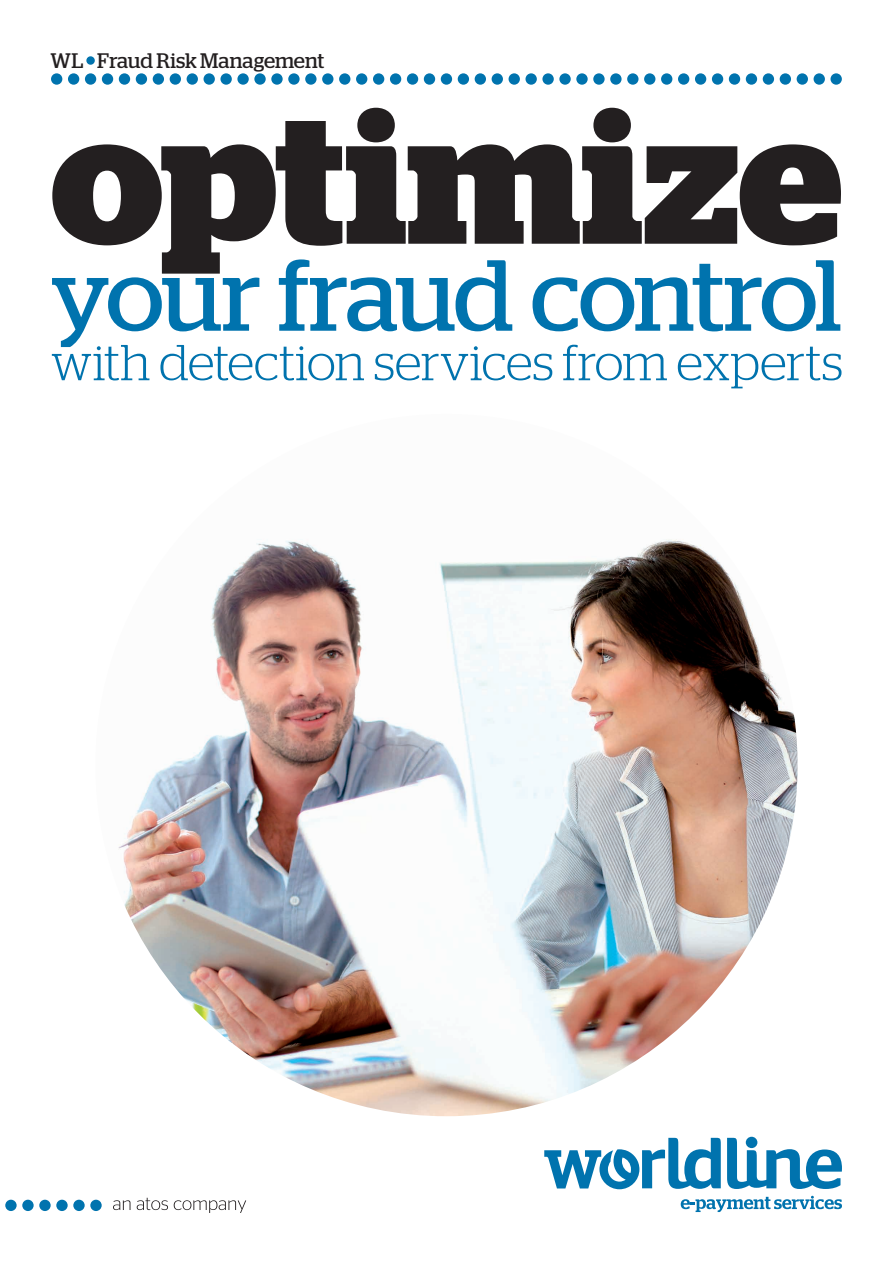
<style>
.page{position:relative;width:893px;height:1263px;background:#fff}
.page>*{position:absolute;margin:0;border:0;box-sizing:border-box;transform-origin:0 0}
.t1{font:700 184.5px "Stag";color:#231f20}
.t2{font:100.65px "Stag";letter-spacing:-.03em;color:#0073ae}
.t3{font:300 50.4px "Stag";letter-spacing:-.01em;color:#0073ae}
.t4{font:21px "Stag";color:#231f20}
</style>
<div class="page">
<img style="left:95px;top:414px;width:703px;height:702px;border-radius:351px">
<svg style="left:727px;top:1138px;width:115px;height:51px"></svg>
<svg style="left:544px;top:1138px;width:177px;height:51px"></svg>
<svg style="left:681px;top:1196px;width:161px;height:16px"></svg>
<div style="left:90px;top:1200px;width:12px;height:11px;background:#0073ae;border-radius:50%"></div>
<div style="left:73px;top:1200px;width:12px;height:11px;background:#0073ae;border-radius:50%"></div>
<div style="left:56px;top:1200px;width:12px;height:11px;background:#0073ae;border-radius:50%"></div>
<div style="left:39px;top:1200px;width:12px;height:11px;background:#0073ae;border-radius:50%"></div>
<div style="left:22px;top:1200px;width:12px;height:11px;background:#0073ae;border-radius:50%"></div>
<div style="left:5px;top:1200px;width:12px;height:11px;background:#0073ae;border-radius:50%"></div>
<svg style="left:113px;top:1200px;width:17px;height:10px"></svg>
<svg style="left:137px;top:1198px;width:31px;height:12px"></svg>
<svg style="left:174px;top:1200px;width:72px;height:13px"></svg>
<div style="left:51px;top:73px;width:11px;height:12px;background:#0073ae;border-radius:50%"></div>
<div style="left:68px;top:73px;width:11px;height:12px;background:#0073ae;border-radius:50%"></div>
<div style="left:85px;top:73px;width:11px;height:12px;background:#0073ae;border-radius:50%"></div>
<div style="left:102px;top:73px;width:11px;height:12px;background:#0073ae;border-radius:50%"></div>
<div style="left:119px;top:73px;width:11px;height:12px;background:#0073ae;border-radius:50%"></div>
<div style="left:136px;top:73px;width:11px;height:12px;background:#0073ae;border-radius:50%"></div>
<div style="left:153px;top:73px;width:11px;height:12px;background:#0073ae;border-radius:50%"></div>
<div style="left:170px;top:73px;width:11px;height:12px;background:#0073ae;border-radius:50%"></div>
<div style="left:187px;top:73px;width:11px;height:12px;background:#0073ae;border-radius:50%"></div>
<div style="left:204px;top:73px;width:11px;height:12px;background:#0073ae;border-radius:50%"></div>
<div style="left:220px;top:73px;width:12px;height:12px;background:#0073ae;border-radius:50%"></div>
<div style="left:237px;top:73px;width:12px;height:12px;background:#0073ae;border-radius:50%"></div>
<div style="left:254px;top:73px;width:12px;height:12px;background:#0073ae;border-radius:50%"></div>
<div style="left:271px;top:73px;width:12px;height:12px;background:#0073ae;border-radius:50%"></div>
<div style="left:288px;top:73px;width:12px;height:12px;background:#0073ae;border-radius:50%"></div>
<div style="left:305px;top:73px;width:12px;height:12px;background:#0073ae;border-radius:50%"></div>
<div style="left:322px;top:73px;width:11px;height:12px;background:#0073ae;border-radius:50%"></div>
<div style="left:339px;top:73px;width:11px;height:12px;background:#0073ae;border-radius:50%"></div>
<div style="left:356px;top:73px;width:11px;height:12px;background:#0073ae;border-radius:50%"></div>
<div style="left:373px;top:73px;width:11px;height:12px;background:#0073ae;border-radius:50%"></div>
<div style="left:390px;top:73px;width:11px;height:12px;background:#0073ae;border-radius:50%"></div>
<div style="left:407px;top:73px;width:11px;height:12px;background:#0073ae;border-radius:50%"></div>
<div style="left:424px;top:73px;width:11px;height:12px;background:#0073ae;border-radius:50%"></div>
<div style="left:441px;top:73px;width:11px;height:12px;background:#0073ae;border-radius:50%"></div>
<div style="left:458px;top:73px;width:11px;height:12px;background:#0073ae;border-radius:50%"></div>
<div style="left:475px;top:73px;width:11px;height:12px;background:#0073ae;border-radius:50%"></div>
<div style="left:492px;top:73px;width:11px;height:12px;background:#0073ae;border-radius:50%"></div>
<div style="left:509px;top:73px;width:11px;height:12px;background:#0073ae;border-radius:50%"></div>
<div style="left:525px;top:73px;width:12px;height:12px;background:#0073ae;border-radius:50%"></div>
<div style="left:542px;top:73px;width:12px;height:12px;background:#0073ae;border-radius:50%"></div>
<div style="left:559px;top:73px;width:12px;height:12px;background:#0073ae;border-radius:50%"></div>
<div style="left:576px;top:73px;width:12px;height:12px;background:#0073ae;border-radius:50%"></div>
<div style="left:593px;top:73px;width:12px;height:12px;background:#0073ae;border-radius:50%"></div>
<div style="left:610px;top:73px;width:12px;height:12px;background:#0073ae;border-radius:50%"></div>
<div style="left:627px;top:73px;width:11px;height:12px;background:#0073ae;border-radius:50%"></div>
<div style="left:644px;top:73px;width:11px;height:12px;background:#0073ae;border-radius:50%"></div>
<div style="left:661px;top:73px;width:11px;height:12px;background:#0073ae;border-radius:50%"></div>
<div style="left:678px;top:73px;width:11px;height:12px;background:#0073ae;border-radius:50%"></div>
<div style="left:695px;top:73px;width:11px;height:12px;background:#0073ae;border-radius:50%"></div>
<div style="left:712px;top:73px;width:11px;height:12px;background:#0073ae;border-radius:50%"></div>
<div style="left:729px;top:73px;width:11px;height:12px;background:#0073ae;border-radius:50%"></div>
<div style="left:746px;top:73px;width:11px;height:12px;background:#0073ae;border-radius:50%"></div>
<div style="left:763px;top:73px;width:11px;height:12px;background:#0073ae;border-radius:50%"></div>
<div style="left:780px;top:73px;width:11px;height:12px;background:#0073ae;border-radius:50%"></div>
<div style="left:797px;top:73px;width:11px;height:12px;background:#0073ae;border-radius:50%"></div>
<div style="left:814px;top:73px;width:11px;height:12px;background:#0073ae;border-radius:50%"></div>
<div style="left:830px;top:73px;width:12px;height:12px;background:#0073ae;border-radius:50%"></div>
<div style="left:86px;top:56px;width:9px;height:9px;background:#0073ae;border-radius:50%"></div>
<p class="t4" style="left:51px;top:48px;width:275px">WL Fraud Risk Management</p>
<p class="t1" style="left:51px;top:71px;width:793px">optimize</p>
<p class="t2" style="left:51px;top:237px;width:792px">your fraud control</p>
<p class="t3" style="left:51px;top:334px;width:794px">with detection services from experts</p>
</div>
